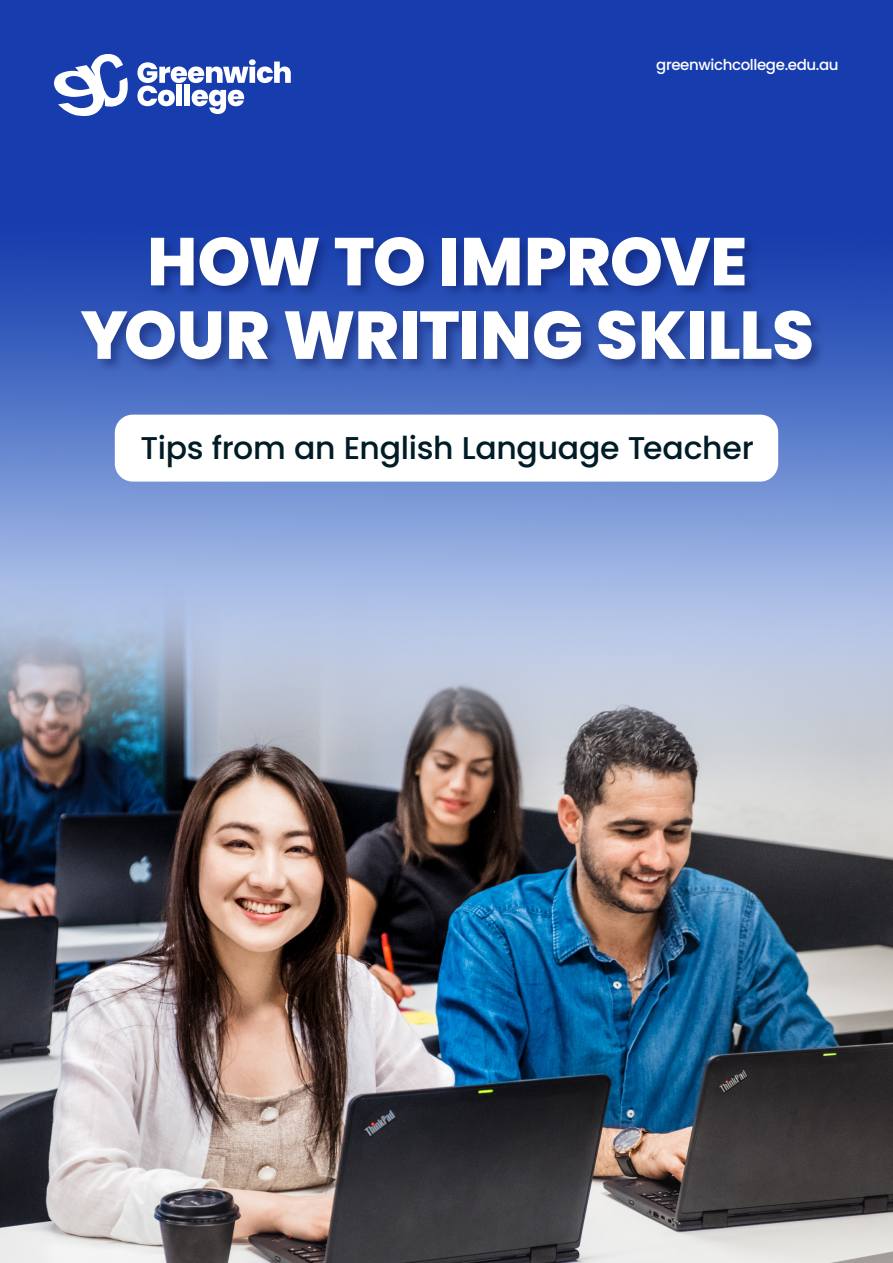
<style>
.page{position:relative;width:893px;height:1263px;background:#fff}
.page>*{position:absolute;margin:0;border:0;box-sizing:border-box;transform-origin:0 0}
.GE_intro_para{font:800 67.5px "Poppins";letter-spacing:-.01em;color:#fff}
.GE_intro_para-2{font:500 31.5px "Poppins";letter-spacing:-.01em;color:#001c26}
.t1{font:500 15px "Poppins";letter-spacing:-.025em;color:#fff}
</style>
<div class="page">
<img style="left:0;top:0;width:893px;height:1263px">
<div style="left:115px;top:415px;width:663px;height:67px;background:#fff;border-radius:18px"></div>
<div style="left:80px;top:235px;width:746px;height:139px;background:#0c1858;opacity:.43"></div>
<svg style="left:137px;top:59px;width:154px;height:55px"></svg>
<svg style="left:54px;top:54px;width:77px;height:62px"></svg>
<p class="t1" style="left:656px;top:56px;width:184px">greenwichcollege.edu.au</p>
<p class="GE_intro_para" style="left:147px;top:223px;width:602px">HOW TO IMPROVE</p>
<p class="GE_intro_para" style="left:80px;top:296px;width:735px">YOUR WRITING SKILLS</p>
<p class="GE_intro_para-2" style="left:140px;top:430px;width:615px">Tips from an English Language Teacher</p>
</div>
